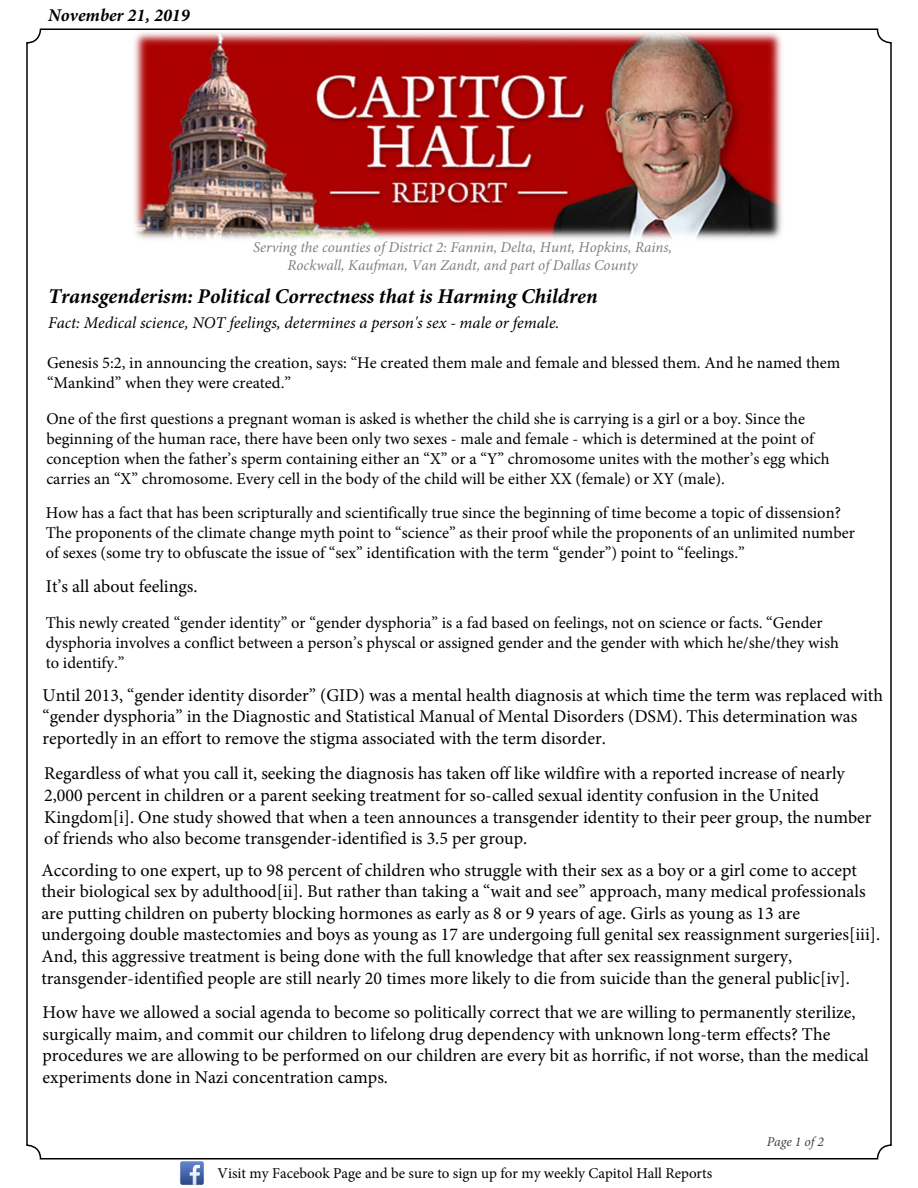
<style>
.page{position:relative;width:918px;height:1188px;background:#fff}
.page>*{position:absolute;margin:0;border:0;box-sizing:border-box;transform-origin:0 0}
.t1{font:italic 700 21px "Minion Pro";color:#000}
.t2{font:18px/21.6px "Minion Pro";color:#000}
.t3{font:italic 700 18px "Minion Pro";color:#000}
.t4{font:16.5px/19.8px "Minion Pro";color:#000}
.t5{font:italic 16.5px "Minion Pro";color:#000}
.t6{font:italic 15px/18px "Minion Pro";color:#808080;text-align:center}
.t7{font:15px "Minion Pro";color:#000}
.t8{font:italic 13.5px "Minion Pro";color:#404040}
</style>
<div class="page">
<img style="left:131px;top:28px;width:654px;height:211px">
<img style="left:180px;top:1161px;width:24px;height:24px">
<p class="t3" style="left:48px;top:3px;width:143px">November 21, 2019</p>
<p class="t6" style="left:253px;top:238px;width:420px">Serving the counties of District 2: Fannin, Delta, Hunt, Hopkins, Rains,<br>Rockwall, Kaufman, Van Zandt, and part of Dallas County</p>
<p class="t1" style="left:48px;top:281px;width:551px">Transgenderism: Political Correctness that is Harming Children</p>
<p class="t5" style="left:48px;top:312px;width:513px">Fact: Medical science, NOT feelings, determines a person's sex - male or female.</p>
<p class="t4" style="left:47px;top:353px;width:795px">Genesis 5:2, in announcing the creation, says: “He created them male and female and blessed them. And he named them “Mankind” when they were created.”</p>
<p class="t4" style="left:46px;top:409px;width:785px">One of the first questions a pregnant woman is asked is whether the child she is carrying is a girl or a boy. Since the beginning of the human race, there have been only two sexes - male and female - which is determined at the point of conception when the father’s sperm containing either an “X” or a “Y” chromosome unites with the mother’s egg which carries an “X” chromosome. Every cell in the body of the child will be either XX (female) or XY (male).</p>
<p class="t4" style="left:46px;top:503px;width:811px">How has a fact that has been scripturally and scientifically true since the beginning of time become a topic of dissension?<br>The proponents of the climate change myth point to “science” as their proof while the proponents of an unlimited number of sexes (some try to obfuscate the issue of “sex” identification with the term “gender”) point to “feelings.”</p>
<p class="t2" style="left:46px;top:576px;width:153px">It’s all about feelings.</p>
<p class="t4" style="left:46px;top:613px;width:795px">This newly created “gender identity” or “gender dysphoria” is a fad based on feelings, not on science or facts. “Gender dysphoria involves a conflict between a person’s physcal or assigned gender and the gender with which he/she/they wish to identify.”</p>
<p class="t2" style="left:43px;top:684px;width:842px">Until 2013, “gender identity disorder” (GID) was a mental health diagnosis at which time the term was replaced with “gender dysphoria” in the Diagnostic and Statistical Manual of Mental Disorders (DSM). This determination was reportedly in an effort to remove the stigma associated with the term disorder.</p>
<p class="t2" style="left:44px;top:763px;width:829px">Regardless of what you call it, seeking the diagnosis has taken off like wildfire with a reported increase of nearly 2,000 percent in children or a parent seeking treatment for so-called sexual identity confusion in the United Kingdom[i]. One study showed that when a teen announces a transgender identity to their peer group, the number of friends who also become transgender-identified is 3.5 per group.</p>
<p class="t2" style="left:41px;top:859px;width:840px">According to one expert, up to 98 percent of children who struggle with their sex as a boy or a girl come to accept their biological sex by adulthood[ii]. But rather than taking a “wait and see” approach, many medical professionals are putting children on puberty blocking hormones as early as 8 or 9 years of age. Girls as young as 13 are undergoing double mastectomies and boys as young as 17 are undergoing full genital sex reassignment surgeries[iii].<br>And, this aggressive treatment is being done with the full knowledge that after sex reassignment surgery, transgender-identified people are still nearly 20 times more likely to die from suicide than the general public[iv].</p>
<p class="t2" style="left:43px;top:1002px;width:828px">How have we allowed a social agenda to become so politically correct that we are willing to permanently sterilize, surgically maim, and commit our children to lifelong drug dependency with unknown long-term effects? The procedures we are allowing to be performed on our children are every bit as horrific, if not worse, than the medical experiments done in Nazi concentration camps.</p>
<p class="t7" style="left:218px;top:1163px;width:496px">Visit my Facebook Page and be sure to sign up for my weekly Capitol Hall Reports</p>
<p class="t8" style="left:767px;top:1132px;width:59px">Page 1 of 2</p>
</div>
